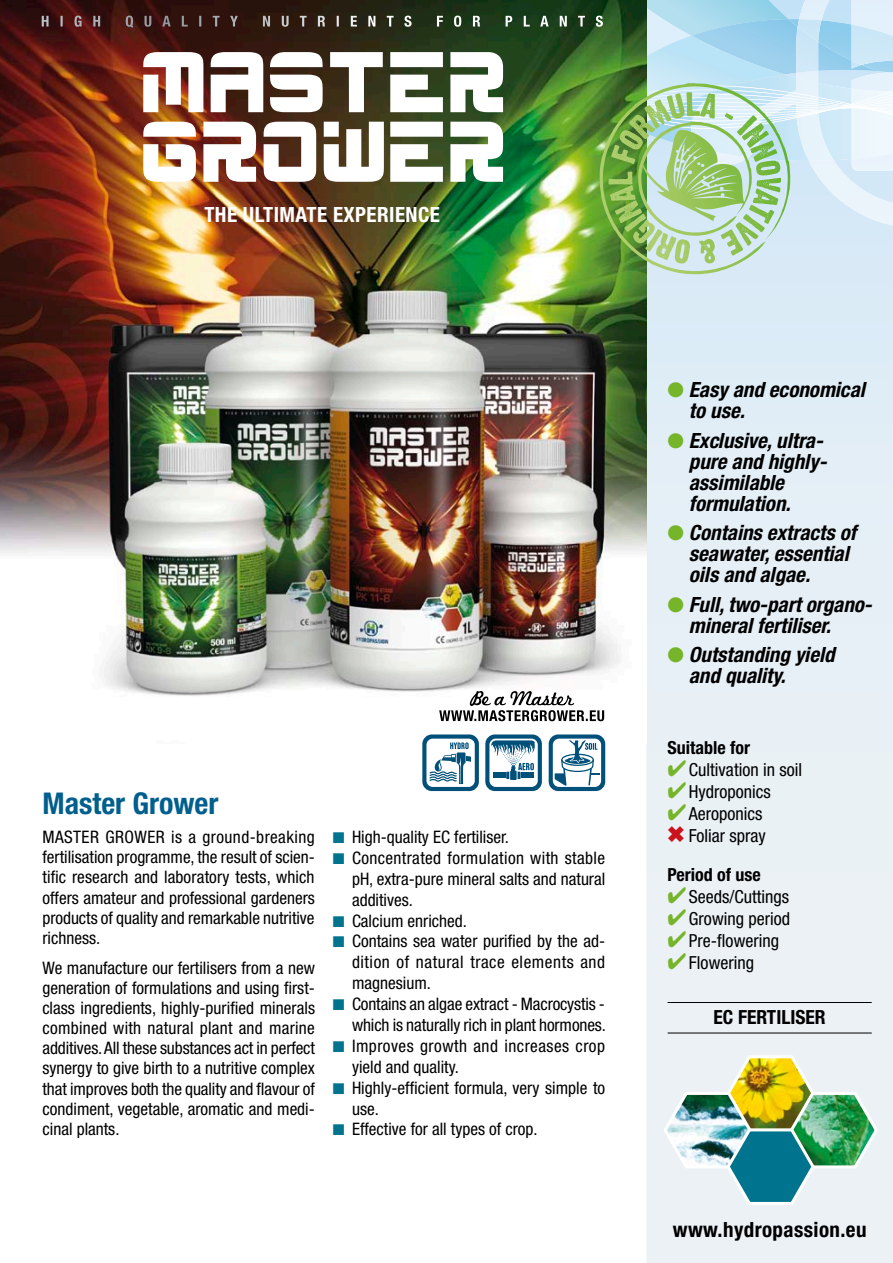
<style>
.page{position:relative;width:893px;height:1263px;background:#fff}
.page>*{position:absolute;margin:0;border:0;box-sizing:border-box;transform-origin:0 0}
.t1{font:700 condensed 30px "Helvetica Neue";color:#005f8d}
.t2{font:italic 700 condensed 21px/21px "Helvetica Neue";color:#000}
.t3{font:700 condensed 21px "Helvetica Neue";letter-spacing:.02em;color:#fff}
.t4{font:700 condensed 21px "Helvetica Neue";letter-spacing:.02em;color:#000}
.t5{font:700 condensed 19.5px "Helvetica Neue";color:#000}
.t6{font:condensed 18px/22px "Helvetica Neue";color:#000}
.t7{font:700 condensed 18px "Helvetica Neue";color:#000}
.t8{font:condensed 17.25px/20.2px "Helvetica Neue";color:#000;text-align:justify}
.t9{font:condensed 17.25px/20.9px "Helvetica Neue";letter-spacing:.025em;color:#000}
.t10{font:700 condensed 15px "Helvetica Neue";letter-spacing:.69em;color:#fff}
.s1{color:#00748e}
.s2{color:#76b429}
.s3{color:#ca141d}
</style>
<div class="page">
<svg style="left:646px;top:274px;width:247px;height:989px;background:#e3edf2"></svg>
<img style="left:662px;top:1053px;width:218px;height:153px">
<img style="left:0;top:0;width:646px;height:743px">
<hr style="left:668px;top:1002px;width:204px;height:1px;background:#000">
<hr style="left:668px;top:1033px;width:204px;height:1px;background:#000">
<svg style="left:143px;top:52px;width:60px;height:60px"></svg>
<svg style="left:211px;top:52px;width:52px;height:60px"></svg>
<svg style="left:270px;top:52px;width:53px;height:60px"></svg>
<svg style="left:330px;top:52px;width:53px;height:60px"></svg>
<svg style="left:390px;top:52px;width:53px;height:60px"></svg>
<svg style="left:450px;top:52px;width:53px;height:60px"></svg>
<svg style="left:143px;top:122px;width:53px;height:60px"></svg>
<svg style="left:203px;top:122px;width:53px;height:60px"></svg>
<svg style="left:264px;top:122px;width:52px;height:60px"></svg>
<svg style="left:324px;top:122px;width:60px;height:60px"></svg>
<svg style="left:390px;top:122px;width:53px;height:60px"></svg>
<svg style="left:450px;top:122px;width:53px;height:60px"></svg>
<svg style="left:599px;top:0;width:294px;height:274px;background:#b2d3c2"></svg>
<svg style="left:439px;top:691px;width:165px;height:30px"></svg>
<svg style="left:549px;top:734px;width:56px;height:57px"></svg>
<svg style="left:485px;top:734px;width:57px;height:57px"></svg>
<svg style="left:422px;top:734px;width:57px;height:57px"></svg>
<p class="t10" style="left:41px;top:12px;width:61px">HiGH</p>
<p class="t10" style="left:125px;top:12px;width:70px">QUALIT</p>
<p class="t10" style="left:230px;top:12px;width:9px">Y</p>
<p class="t10" style="left:262px;top:12px;width:52px">NUTRI</p>
<p class="t10" style="left:350px;top:12px;width:63px">ENTS</p>
<p class="t10" style="left:436px;top:12px;width:45px">FOR</p>
<p class="t10" style="left:505px;top:12px;width:100px">PLANTS</p>
<p class="t3" style="left:204px;top:202px;width:237px">THE ULTI MATE EXPERI ENCE</p>
<h1 class="t1" style="left:43px;top:785px;width:177px">Master Grower</h1>
<p class="t8" style="left:43px;top:827px;width:274px">MASTER GROWER is a ground-breaking fertilisation programme, the result of scien&shy;tific research and laboratory tests, which offers amateur and professional gardeners products of quality and remarkable nutritive richness.</p>
<p class="t8" style="left:43px;top:957px;width:274px">We manufacture our fertilisers from a new generation of formulations and using first&shy;class ingredients, highly-purified minerals combined with natural plant and marine additives. All these substances act in perfect synergy to give birth to a nutritive complex that improves both the quality and flavour of condiment, vegetable, aromatic and medi&shy;cinal plants.</p>
<p class="t8" style="left:333px;top:827px;width:178px"><span class="s1">■</span> High-quality EC fertiliser.</p>
<p class="t8" style="left:352px;top:847px;width:255px;line-height:20.9px;text-indent:-19px"><span class="s1">■</span> Concentrated formulation with stable pH, extra-pure mineral salts and natural additives.</p>
<p class="t8" style="left:333px;top:910px;width:136px"><span class="s1">■</span> Calcium enriched.</p>
<p class="t8" style="left:352px;top:931px;width:255px;line-height:20.9px;text-indent:-19px"><span class="s1">■</span> Contains sea water purified by the ad&shy;dition of natural trace elements and magnesium.</p>
<p class="t8" style="left:333px;top:993px;width:275px;line-height:20.9px;text-align:right"><span class="s1">■</span> Contains an algae extract - Macrocystis - which is naturally rich in plant hormones.</p>
<p class="t9" style="left:352px;top:1035px;width:255px;text-indent:-19px"><span class="s1">■</span> Improves growth and increases crop yield and quality.</p>
<p class="t8" style="left:352px;top:1077px;width:255px;line-height:20.9px;text-indent:-19px"><span class="s1">■</span> Highly-efficient formula, very simple to use.</p>
<p class="t8" style="left:333px;top:1119px;width:206px"><span class="s1">■</span> Effective for all types of crop.</p>
<p class="t2" style="left:689px;top:379px;width:177px;text-indent:-21px"><span class="s2">●</span> Easy and economical to use.</p>
<p class="t2" style="left:689px;top:430px;width:140px;text-indent:-21px"><span class="s2">●</span> Exclusive, ultra&shy;pure and highly&shy;assimilable formulation.</p>
<p class="t2" style="left:689px;top:522px;width:169px;text-indent:-21px"><span class="s2">●</span> Contains extracts of seawater, essential oils and algae.</p>
<p class="t2" style="left:689px;top:594px;width:185px;text-indent:-21px"><span class="s2">●</span> Full, two-part organo&shy;mineral fertiliser.</p>
<p class="t2" style="left:689px;top:644px;width:147px;text-indent:-21px"><span class="s2">●</span> Outstanding yield and quality.</p>
<p class="t7" style="left:668px;top:736px;width:84px">Suitable for</p>
<p class="t6" style="left:668px;top:758px;width:136px"><span class="s2">✔</span>Cultivation in soil</p>
<p class="t6" style="left:668px;top:780px;width:105px"><span class="s2">✔</span>Hydroponics</p>
<p class="t6" style="left:668px;top:802px;width:100px"><span class="s2">✔</span>Aeroponics <span class="s3">✖</span> Foliar spray</p>
<p class="t7" style="left:668px;top:864px;width:95px">Period of use</p>
<p class="t6" style="left:668px;top:885px;width:123px"><span class="s2">✔</span>Seeds/Cuttings</p>
<p class="t6" style="left:668px;top:908px;width:124px"><span class="s2">✔</span>Growing period</p>
<p class="t6" style="left:668px;top:930px;width:113px"><span class="s2">✔</span>Pre-flowering</p>
<p class="t6" style="left:668px;top:952px;width:88px"><span class="s2">✔</span>Flowering</p>
<p class="t5" style="left:713px;top:1005px;width:114px">EC fertiliser</p>
<p class="t4" style="left:673px;top:1216px;width:195px">www.hydropassion.eu</p>
</div>
